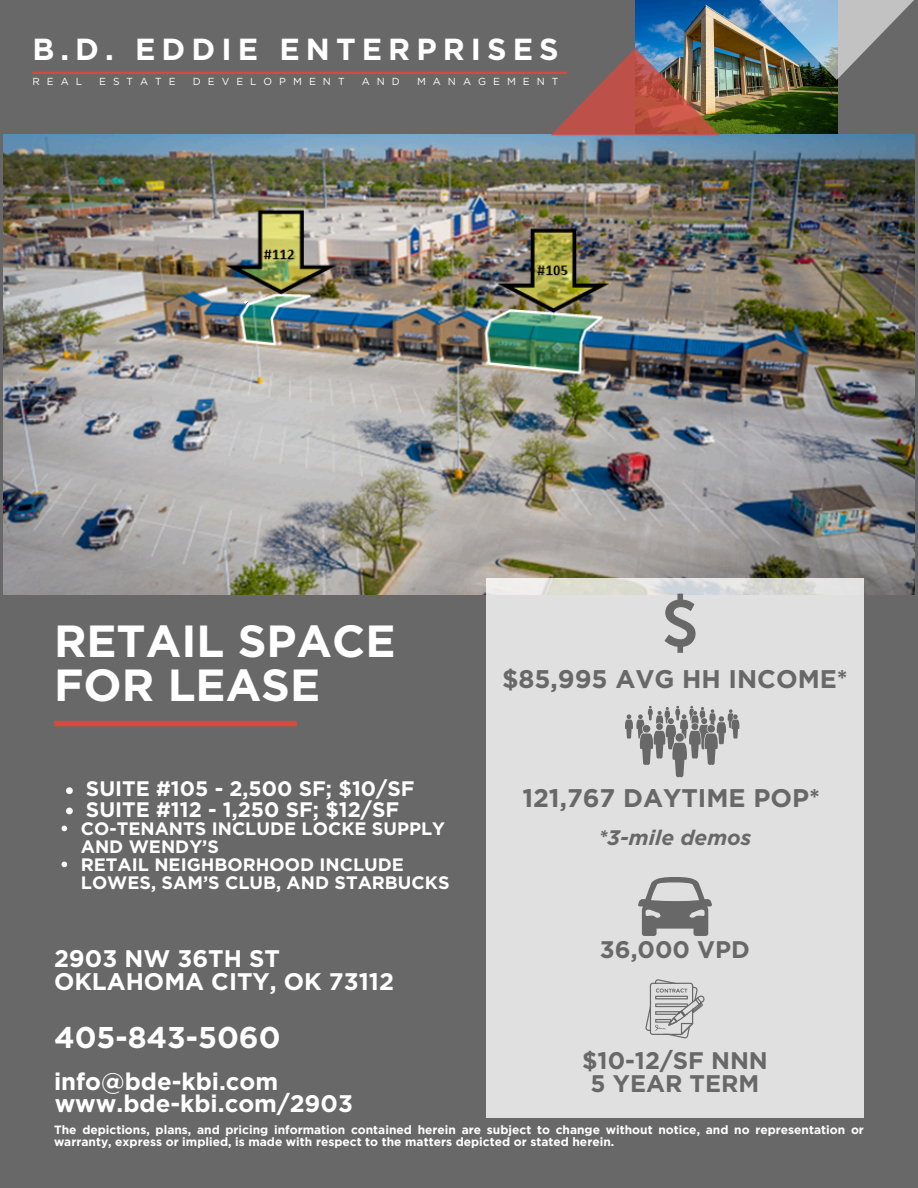
<style>
.page{position:relative;width:918px;height:1188px;background:#686868}
.page>*{position:absolute;margin:0;border:0;box-sizing:border-box;transform-origin:0 0}
.t1{font:700 45px/43.8px "Gotham";color:#fff}
.t2{font:700 30.45px "Gotham";letter-spacing:.2em;color:#fff}
.t3{font:700 30px "Gotham";color:#fefefe}
.t4{font:700 25.5px "Gotham";color:#686868}
.t5{font:700 24px/23.7px "Gotham";color:#fff}
.t6{font:700 24px/23.7px "Gotham";color:#686868;text-align:center}
.t7{font:700 24px "Gotham";color:#fefefe}
.t8{font:700 21px "Gotham";color:#fff}
.t9{font:italic 700 21px "Gotham";color:#686868}
.t10{font:700 18px/18px "Gotham";color:#fff}
.t11{font:700 12px/12px "Gotham";color:#fff}
.t12{font:10.2px "Gotham";letter-spacing:.69em;color:#fefefe}
</style>
<div class="page">
<img style="left:4px;top:134px;width:911px;height:460px">
<hr style="left:32px;top:72px;width:535px;height:2px;background:#d44a43">
<img style="left:636px;top:0;width:201px;height:134px">
<img style="left:551px;top:48px;width:169px;height:87px">
<svg style="left:756px;top:0;width:158px;height:80px"></svg>
<div style="left:54px;top:721px;width:243px;height:5px;background:#d44a43"></div>
<svg style="left:244px;top:300px;width:4px;height:4px"></svg>
<div style="left:486px;top:578px;width:378px;height:540px;background:#e0e0e0"></div>
<svg style="left:645px;top:979px;width:60px;height:59px"></svg>
<svg style="left:664px;top:594px;width:32px;height:59px"></svg>
<svg style="left:638px;top:877px;width:74px;height:59px"></svg>
<svg style="left:625px;top:706px;width:114px;height:71px"></svg>
<svg style="left:66px;top:787px;width:7px;height:7px"></svg>
<svg style="left:66px;top:808px;width:7px;height:6px"></svg>
<svg style="left:62px;top:826px;width:5px;height:5px"></svg>
<svg style="left:62px;top:862px;width:5px;height:5px"></svg>
<p class="t2" style="left:32px;top:31px;width:528px">B.D. EDDIE ENTERPRISES</p>
<h2 class="t12" style="left:32px;top:75px;width:51px">REAL</h2>
<h2 class="t12" style="left:99px;top:75px;width:78px">ESTATE</h2>
<h2 class="t12" style="left:193px;top:75px;width:153px">DEVELOPMENT</h2>
<h2 class="t12" style="left:362px;top:75px;width:40px">AND</h2>
<h2 class="t12" style="left:417px;top:75px;width:143px">MANAGEMENT</h2>
<h5 class="t1" style="left:54px;top:619px;width:343px">RETAIL SPACE<br>FOR LEASE</h5>
<h1 class="t8" style="left:86px;top:776px;width:330px">SUITE #105 - 2,500 SF; $10/SF</h1>
<p class="t8" style="left:86px;top:796px;width:315px">SUITE #112 - 1,250 SF; $12/SF</p>
<p class="t10" style="left:81px;top:819px;width:366px">CO-TENANTS INCLUDE LOCKE SUPPLY<br>AND WENDY’S</p>
<p class="t10" style="left:81px;top:855px;width:370px">RETAIL NEIGHBORHOOD INCLUDE<br>LOWES, SAM’S CLUB, AND STARBUCKS</p>
<p class="t5" style="left:54px;top:946px;width:341px">2903 NW 36TH ST<br>OKLAHOMA CITY, OK 73112</p>
<h3 class="t3" style="left:54px;top:1019px;width:228px">405-843-5060</h3>
<h3 class="t5" style="left:54px;top:1070px;width:226px">info@bde-kbi.com</h3>
<p class="t7" style="left:55px;top:1089px;width:300px">www.bde-kbi.com/2903</p>
<p class="t4" style="left:502px;top:663px;width:347px">$85,995 AVG HH INCOME*</p>
<h3 class="t4" style="left:522px;top:782px;width:299px">121,767 DAYTIME POP*</h3>
<h3 class="t9" style="left:599px;top:825px;width:154px">*3-mile demos</h3>
<p class="t6" style="left:600px;top:937px;width:152px">36,000 VPD</p>
<p class="t6" style="left:582px;top:1048px;width:187px">$10-12/SF NNN<br>5 YEAR TERM</p>
<p class="t11" style="left:54px;top:1124px;width:811px">The depictions, plans, and pricing information contained herein are subject to change without notice, and no representation or warranty, express or implied, is made with respect to the matters depicted or stated herein.</p>
</div>
